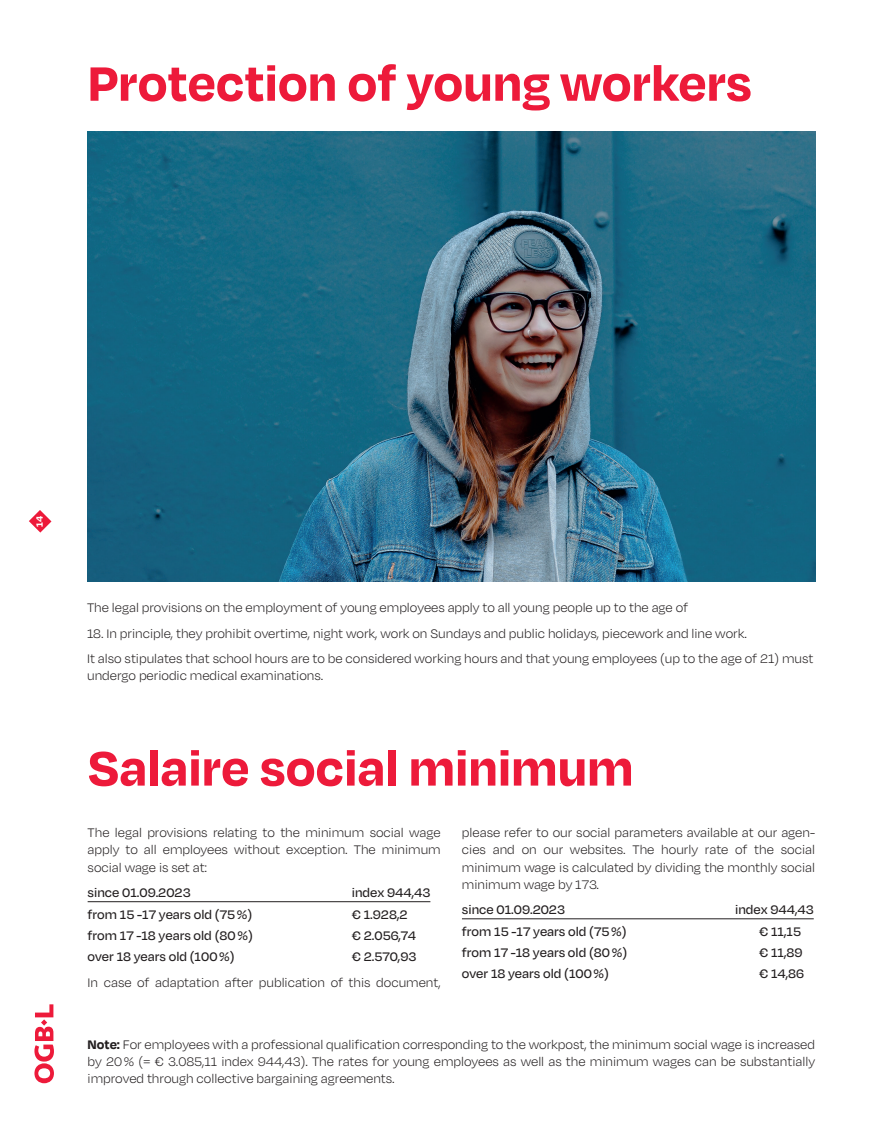
<style>
.page{position:relative;width:891px;height:1148px;background:#fff}
.page>*{position:absolute;margin:0;border:0;box-sizing:border-box;transform-origin:0 0}
.t1{font:700 55.5px "Degular";color:#ed1a3a}
.Body_-_texte{font:300 14.25px/17.1px "Degular";color:#231f20;text-align:justify}
.Body_-_texte-2{font:500 14.25px "Degular";color:#231f20}
.t2{font:700 10.5px "Degular";color:#fff}
.s1{font-weight:700}
</style>
<div class="page">
<svg style="left:29px;top:510px;width:22px;height:22px"></svg>
<svg style="left:34px;top:1004px;width:20px;height:79px"></svg>
<hr style="left:88px;top:901px;width:342px;height:1px;background:#231f20">
<hr style="left:462px;top:918px;width:351px;height:1px;background:#231f20">
<img style="left:87px;top:132px;width:728px;height:449px">
<h3 class="t1" style="left:88px;top:48px;width:665px">Protection of young workers</h3>
<p class="t2" style="left:33px;top:526px;width:12px;rotate:-90deg">14</p>
<p class="Body_-_texte" style="left:87px;top:598px;width:602px">The legal provisions on the employment of young employees apply to all young people up to the age of</p>
<p class="Body_-_texte" style="left:87px;top:624px;width:661px">18. In principle, they prohibit overtime, night work, work on Sundays and public holidays, piecework and line work.</p>
<p class="Body_-_texte" style="left:87px;top:649px;width:728px">It also stipulates that school hours are to be considered working hours and that young employees (up to the age of 21) must undergo periodic medical examinations.</p>
<h3 class="t1" style="left:88px;top:733px;width:547px">Salaire social minimum</h3>
<p class="Body_-_texte" style="left:88px;top:824px;width:354px">The legal provisions relating to the minimum social wage apply to all employees without exception. The minimum social wage is set at:</p>
<p class="Body_-_texte-2" style="left:88px;top:884px;width:104px">since 01.09.2023</p>
<p class="Body_-_texte-2" style="left:352px;top:884px;width:80px">index 944,43</p>
<p class="Body_-_texte-2" style="left:88px;top:905px;width:166px">from 15 -17 years old (75%)</p>
<p class="Body_-_texte-2" style="left:352px;top:905px;width:57px">€ 1.928,2</p>
<p class="Body_-_texte-2" style="left:88px;top:926px;width:167px">from 17 -18 years old (80%)</p>
<p class="Body_-_texte-2" style="left:352px;top:926px;width:66px">€ 2.056,74</p>
<p class="Body_-_texte-2" style="left:88px;top:948px;width:148px">over 18 years old (100%)</p>
<p class="Body_-_texte-2" style="left:352px;top:948px;width:66px">€ 2.570,93</p>
<p class="Body_-_texte" style="left:88px;top:973px;width:354px">In case of adaptation after publication of this document,</p>
<p class="Body_-_texte" style="left:462px;top:824px;width:354px">please refer to our social parameters available at our agen&shy;cies and on our websites. The hourly rate of the social minimum wage is calculated by dividing the monthly social minimum wage by 173.</p>
<p class="Body_-_texte-2" style="left:462px;top:901px;width:104px">since 01.09.2023</p>
<p class="Body_-_texte-2" style="left:735px;top:901px;width:80px">index 944,43</p>
<p class="Body_-_texte-2" style="left:462px;top:922px;width:166px">from 15 -17 years old (75%)</p>
<p class="Body_-_texte-2" style="left:759px;top:922px;width:44px">€ 11,15</p>
<p class="Body_-_texte-2" style="left:462px;top:944px;width:167px">from 17 -18 years old (80%)</p>
<p class="Body_-_texte-2" style="left:759px;top:944px;width:45px">€ 11,89</p>
<p class="Body_-_texte-2" style="left:462px;top:965px;width:148px">over 18 years old (100%)</p>
<p class="Body_-_texte-2" style="left:759px;top:965px;width:47px">€ 14,86</p>
<p class="Body_-_texte" style="left:88px;top:1035px;width:729px"><span class="s1">Note:</span> For employees with a professional qualification corresponding to the workpost, the minimum social wage is increased by 20% (= € 3.085,11 index 944,43). The rates for young employees as well as the minimum wages can be substantially improved through collective bargaining agreements.</p>
</div>
